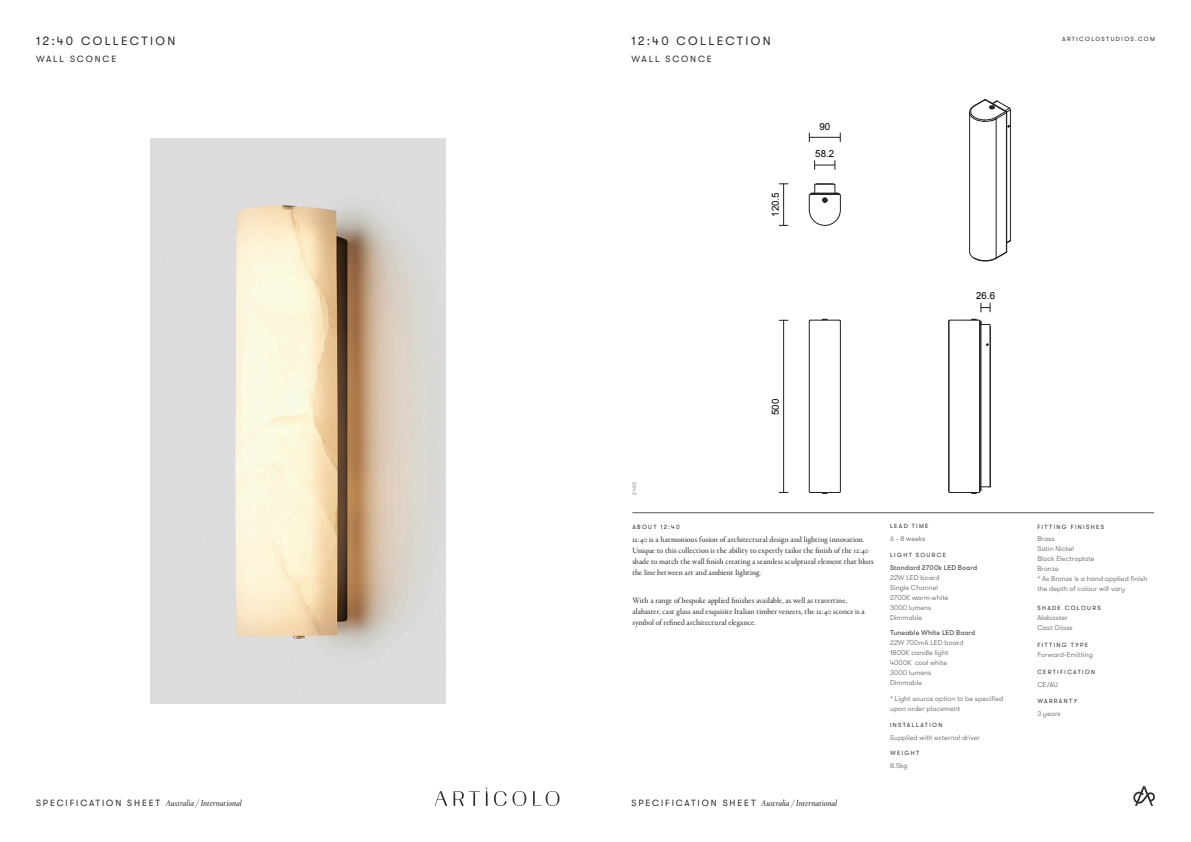
<style>
.page{position:relative;width:1191px;height:842px;background:#fff}
.page>*{position:absolute;margin:0;border:0;box-sizing:border-box;transform-origin:0 0}
.t1{font:12px "GT Walsheim";letter-spacing:.195em;color:#2e2d28}
.t2{font:9.7px "Arial";color:#000}
.t3{font:italic 9px "Portrait";color:#2e2d28}
.t4{font:9px "GT Walsheim";letter-spacing:.205em;color:#2e2d28}
.BODY_COPY{font:8px/11px "Portrait";letter-spacing:.005em;color:#2e2d28}
.SPECS{font:300 7px/10px "GT Walsheim";letter-spacing:.015em;color:#5c5855}
.SUBHEADING{font:300 7px/10px "GT Walsheim";letter-spacing:.015em;color:#5c5855}
.SUBHEADING-2{font:6px "GT Walsheim";letter-spacing:.22em;color:#2e2d28}
.CODE{font:5px "GT Walsheim";color:#807c79}
.s1{font-family:"GT Walsheim";font-style:normal}
.s2{font-weight:500}
</style>
<div class="page">
<hr style="left:632px;top:512px;width:522px;height:1px;background:#5c5855">
<svg style="left:435px;top:791px;width:12px;height:15px"></svg>
<svg style="left:494px;top:791px;width:32px;height:15px"></svg>
<svg style="left:453px;top:787px;width:34px;height:19px"></svg>
<svg style="left:533px;top:791px;width:26px;height:15px"></svg>
<svg style="left:1133px;top:786px;width:22px;height:20px"></svg>
<img style="left:150px;top:139px;width:295px;height:564px">
<svg style="left:808px;top:318px;width:33px;height:4px"></svg>
<svg style="left:808px;top:491px;width:33px;height:3px"></svg>
<hr style="left:809px;top:321px;width:1px;height:170px;background:#231f20">
<hr style="left:840px;top:321px;width:1px;height:170px;background:#231f20">
<svg style="left:948px;top:318px;width:43px;height:176px"></svg>
<svg style="left:969px;top:99px;width:42px;height:163px"></svg>
<hr style="left:1006px;top:112px;width:1px;height:140px;background:#231f20">
<svg style="left:808px;top:183px;width:33px;height:43px"></svg>
<hr style="left:783px;top:320px;width:1px;height:172px;background:#231f20">
<hr style="left:783px;top:184px;width:1px;height:41px;background:#231f20">
<svg style="left:814px;top:161px;width:21px;height:8px"></svg>
<hr style="left:809px;top:137px;width:31px;height:1px;background:#231f20">
<svg style="left:980px;top:303px;width:10px;height:9px"></svg>
<p class="t1" style="left:36px;top:34px;width:141px">12:40 COLLECTION</p>
<p class="t4" style="left:36px;top:54px;width:82px">WALL SCONCE</p>
<p class="t1" style="left:631px;top:34px;width:141px">12:40 COLLECTION</p>
<p class="t4" style="left:631px;top:54px;width:82px">WALL SCONCE</p>
<p class="t2" style="left:769px;top:217px;width:26px;rotate:-90deg">120.5</p>
<p class="t2" style="left:819px;top:120px;width:12px">90</p>
<p class="t2" style="left:815px;top:147px;width:20px">58.2</p>
<p class="SUBHEADING-2" style="left:1062px;top:35px;width:94px">ARTICOLOSTUDIOS.COM</p>
<p class="t2" style="left:976px;top:289px;width:20px">26.6</p>
<p class="t2" style="left:769px;top:415px;width:18px;rotate:-90deg">500</p>
<p class="CODE" style="left:631px;top:495px;width:14px;rotate:-90deg">24V3</p>
<p class="SUBHEADING-2" style="left:632px;top:523px;width:49px">ABOUT 12:40</p>
<p class="BODY_COPY" style="left:632px;top:534px;width:243px">12:40 is a harmonious fusion of architectural design and lighting innovation.<br>Unique to this collection is the ability to expertly tailor the finish of the 12:40 shade to match the wall finish creating a seamless sculptural element that blurs the line between art and ambient lighting.</p>
<p class="BODY_COPY" style="left:632px;top:595px;width:234px">With a range of bespoke applied finishes available, as well as travertine, alabaster, cast glass and exquisite Italian timber veneers, the 12:40 sconce is a symbol of refined architectural elegance.</p>
<p class="t3" style="left:36px;top:797px;width:207px"><span class="s1">S P E C I F I C AT I O N S H E E T</span> Australia / International</p>
<p class="t3" style="left:631px;top:797px;width:207px"><span class="s1">S P E C I F I C AT I O N S H E E T</span> Australia / International</p>
<p class="SUBHEADING-2" style="left:890px;top:523px;width:40px">LEAD TIME</p>
<p class="SPECS" style="left:890px;top:534px;width:37px">6 - 8 weeks</p>
<p class="SUBHEADING-2" style="left:890px;top:551px;width:57px">LIGHT SOURCE</p>
<p class="SPECS" style="left:890px;top:562px;width:89px"><span class="s2">Standard 2700k LED Board<br></span>22W LED board<br>Single Channel<br>2700K warm white<br>3000 lumens<br>Dimmable</p>
<p class="SPECS" style="left:890px;top:628px;width:87px"><span class="s2">Tuneable White LED Board<br></span>22W 700mA LED board<br>1800K candle light<br>4000K cool white<br>3000 lumens<br>Dimmable</p>
<p class="SPECS" style="left:890px;top:694px;width:115px">* Light source option to be specified upon order placement</p>
<p class="SUBHEADING-2" style="left:890px;top:721px;width:54px">INSTALLATION</p>
<p class="SPECS" style="left:890px;top:732px;width:91px">Supplied with external driver</p>
<p class="SUBHEADING-2" style="left:890px;top:750px;width:31px">WEIGHT</p>
<p class="SPECS" style="left:890px;top:761px;width:19px">8.5kg</p>
<p class="SUBHEADING-2" style="left:1037px;top:523px;width:68px">FITTING FINISHES</p>
<p class="SPECS" style="left:1037px;top:534px;width:111px">Brass<br>Satin Nickel<br>Black Electroplate<br>Bronze<br>* As Bronze is a hand applied finish the depth of colour will vary</p>
<p class="SUBHEADING-2" style="left:1037px;top:605px;width:65px">SHADE COLOURS</p>
<p class="SUBHEADING" style="left:1037px;top:613px;width:37px">Alabaster<br>Cast Glass</p>
<p class="SUBHEADING-2" style="left:1037px;top:642px;width:52px">FITTING TYPE</p>
<p class="SUBHEADING" style="left:1037px;top:650px;width:57px">Forward-Emitting</p>
<p class="SUBHEADING-2" style="left:1037px;top:669px;width:59px">CERTIFICATION</p>
<p class="SPECS" style="left:1037px;top:680px;width:22px">CE/AU</p>
<p class="SUBHEADING-2" style="left:1037px;top:697px;width:41px">WARRANTY</p>
<p class="SPECS" style="left:1037px;top:708px;width:25px">3 years</p>
</div>
